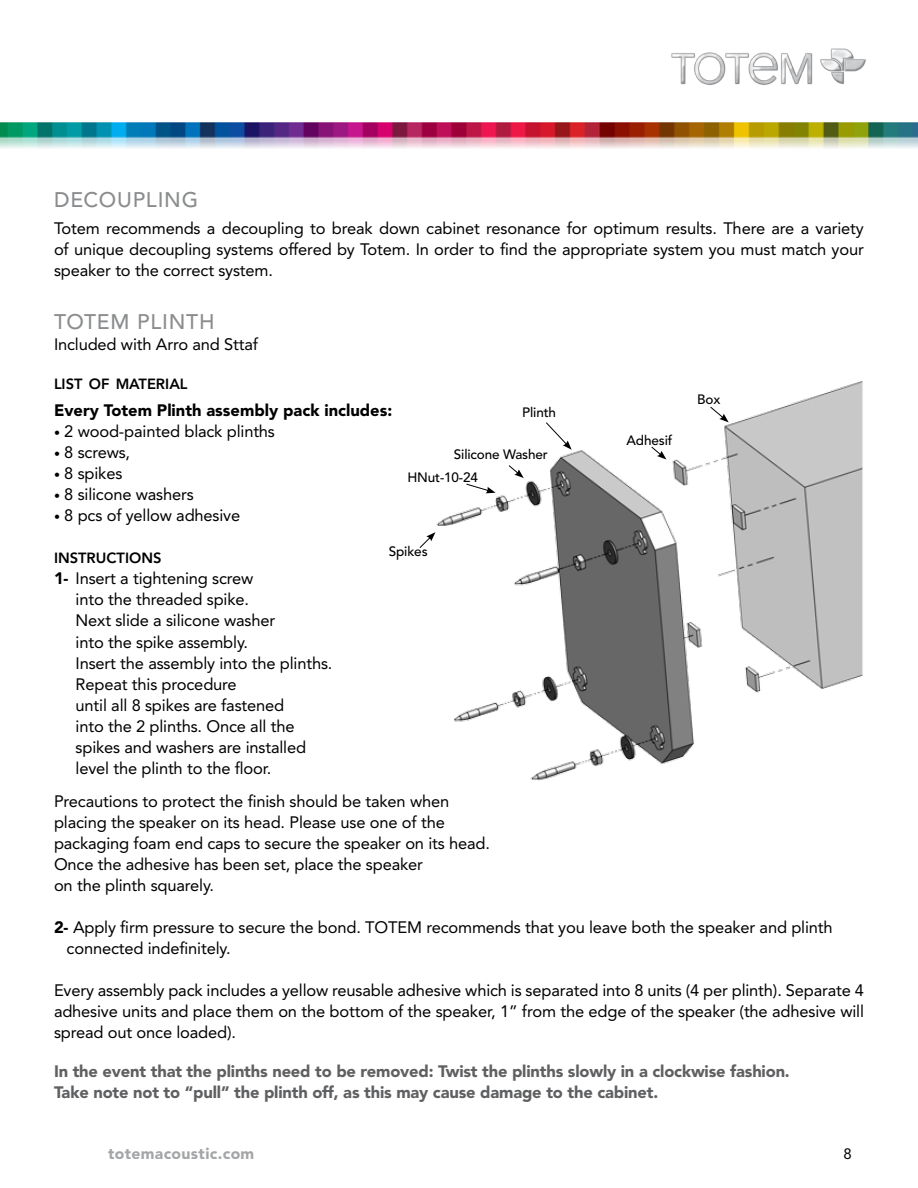
<style>
.page{position:relative;width:918px;height:1188px;background:#fff}
.page>*{position:absolute;margin:0;border:0;box-sizing:border-box;transform-origin:0 0}
.t1{font:500 21px "Avenir";letter-spacing:.28em;color:#8a8c8e}
.t2{font:16.5px/21px "Avenir";letter-spacing:-.01em;color:#000}
.t3{font:900 16.5px/21px "Avenir";letter-spacing:-.01em;color:#5f6062}
.t4{font:900 16.5px "Avenir";color:#000}
.t5{font:900 15.75px "Avenir";letter-spacing:.02em;color:#757779}
.t6{font:15px "Avenir";color:#000}
.t7{font:800 14.7px "Avenir";color:#000}
.t8{font:500 13.5px "Avenir";letter-spacing:-.01em;color:#000}
.s1{font-size:12px}
.s2{font-weight:900}
</style>
<div class="page">
<img style="left:671px;top:48px;width:195px;height:37px">
<img style="left:0;top:122px;width:918px;height:26px">
<img style="left:435px;top:381px;width:428px;height:400px">
<svg style="left:419px;top:532px;width:16px;height:16px"></svg>
<svg style="left:466px;top:483px;width:30px;height:10px"></svg>
<svg style="left:508px;top:465px;width:16px;height:13px"></svg>
<svg style="left:545px;top:422px;width:27px;height:28px"></svg>
<svg style="left:651px;top:446px;width:15px;height:13px"></svg>
<svg style="left:709px;top:406px;width:20px;height:16px"></svg>
<p class="t1" style="left:54px;top:188px;width:146px">Decoupling</p>
<p class="t2" style="left:54px;top:218px;width:811px;text-align:justify">Totem recommends a decoupling to break down cabinet resonance for optimum results. There are a variety of unique decoupling systems offered by Totem. In order to find the appropriate system you must match your speaker to the correct system.</p>
<p class="t1" style="left:54px;top:310px;width:158px">Totem Plinth</p>
<p class="t2" style="left:54px;top:334px;width:206px">Included with Arro and Sttaf</p>
<p class="t7" style="left:54px;top:375px;width:135px">LIST OF MATERIAL</p>
<p class="t4" style="left:54px;top:400px;width:340px">Every Totem Plinth assembly pack includes:</p>
<p class="t2" style="left:54px;top:421px;width:223px"><span class="s1">•</span> 2 wood-painted black plinths</p>
<p class="t2" style="left:54px;top:442px;width:78px"><span class="s1">•</span> 8 screws,</p>
<p class="t2" style="left:54px;top:463px;width:70px"><span class="s1">•</span> 8 spikes</p>
<p class="t2" style="left:54px;top:484px;width:141px"><span class="s1">•</span> 8 silicone washers</p>
<p class="t2" style="left:54px;top:505px;width:188px"><span class="s1">•</span> 8 pcs of yellow adhesive</p>
<p class="t7" style="left:54px;top:550px;width:109px">INSTRUCTIONS</p>
<p class="t2" style="left:76px;top:568px;width:258px;text-indent:-22px"><span class="s2">1-</span> Insert a tightening screw<br>into the threaded spike.<br>Next slide a silicone washer<br>into the spike assembly.<br>Insert the assembly into the plinths.<br>Repeat this procedure<br>until all 8 spikes are fastened<br>into the 2 plinths. Once all the spikes and washers are installed level the plinth to the floor.</p>
<p class="t2" style="left:54px;top:790px;width:438px">Precautions to protect the finish should be taken when placing the speaker on its head. Please use one of the packaging foam end caps to secure the speaker on its head.<br>Once the adhesive has been set, place the speaker<br>on the plinth squarely.</p>
<p class="t2" style="left:67px;top:916px;width:768px;text-indent:-13px"><span class="s2">2-</span> Apply firm pressure to secure the bond. TOTEM recommends that you leave both the speaker and plinth connected indefinitely.</p>
<p class="t2" style="left:54px;top:979px;width:812px;text-align:justify">Every assembly pack includes a yellow reusable adhesive which is separated into 8 units (4 per plinth). Separate 4 adhesive units and place them on the bottom of the speaker, 1” from the edge of the speaker (the adhesive will spread out once loaded).</p>
<p class="t3" style="left:54px;top:1060px;width:737px">In the event that the plinths need to be removed: Twist the plinths slowly in a clockwise fashion.<br>Take note not to “pull” the plinth off, as this may cause damage to the cabinet.</p>
<p class="t8" style="left:697px;top:391px;width:25px">Box</p>
<p class="t8" style="left:522px;top:405px;width:35px">Plinth</p>
<p class="t8" style="left:627px;top:433px;width:47px">Adhesif</p>
<p class="t8" style="left:454px;top:446px;width:95px">Silicone Washer</p>
<p class="t8" style="left:407px;top:469px;width:72px">HN ut-10-24</p>
<p class="t8" style="left:389px;top:544px;width:40px">Spikes</p>
<p class="t5" style="left:108px;top:1143px;width:148px">totemacoustic.com</p>
<p class="t6" style="left:844px;top:1145px;width:10px">8</p>
</div>
